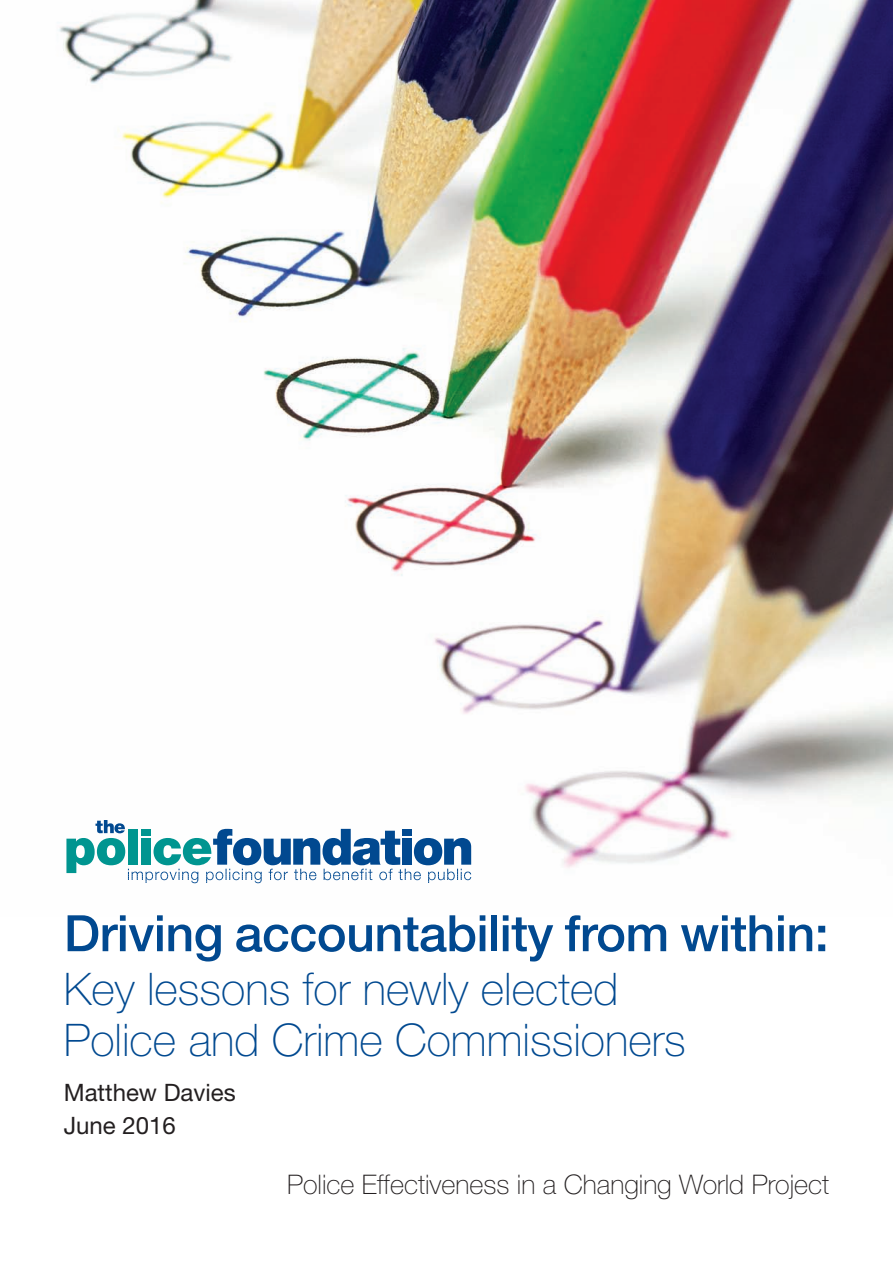
<style>
.page{position:relative;width:893px;height:1263px;background:#fff}
.page>*{position:absolute;margin:0;border:0;box-sizing:border-box;transform-origin:0 0}
.t1{font:500 50.25px "Helvetica Neue";letter-spacing:-.01em;color:#014990}
.t2{font:100 45px/51px "Helvetica Neue";color:#014990}
.t3{font:100 27px "Helvetica Neue";color:#231f20}
.t4{font:24px/33px "Helvetica Neue";color:#231f20}
</style>
<div class="page">
<img style="left:59px;top:0;width:834px;height:884px">
<svg style="left:66px;top:820px;width:405px;height:63px"></svg>
<p class="t1" style="left:64px;top:915px;width:766px">Driving accountability from within:</p>
<p class="t2" style="left:64px;top:968px;width:623px">Key lessons for newly elected<br>Police and Crime Commissioners</p>
<p class="t4" style="left:64px;top:1078px;width:173px">Matthew Davies<br>June 2016</p>
<p class="t3" style="left:287px;top:1175px;width:544px">Police Effectiveness in a Changing World Project</p>
</div>
